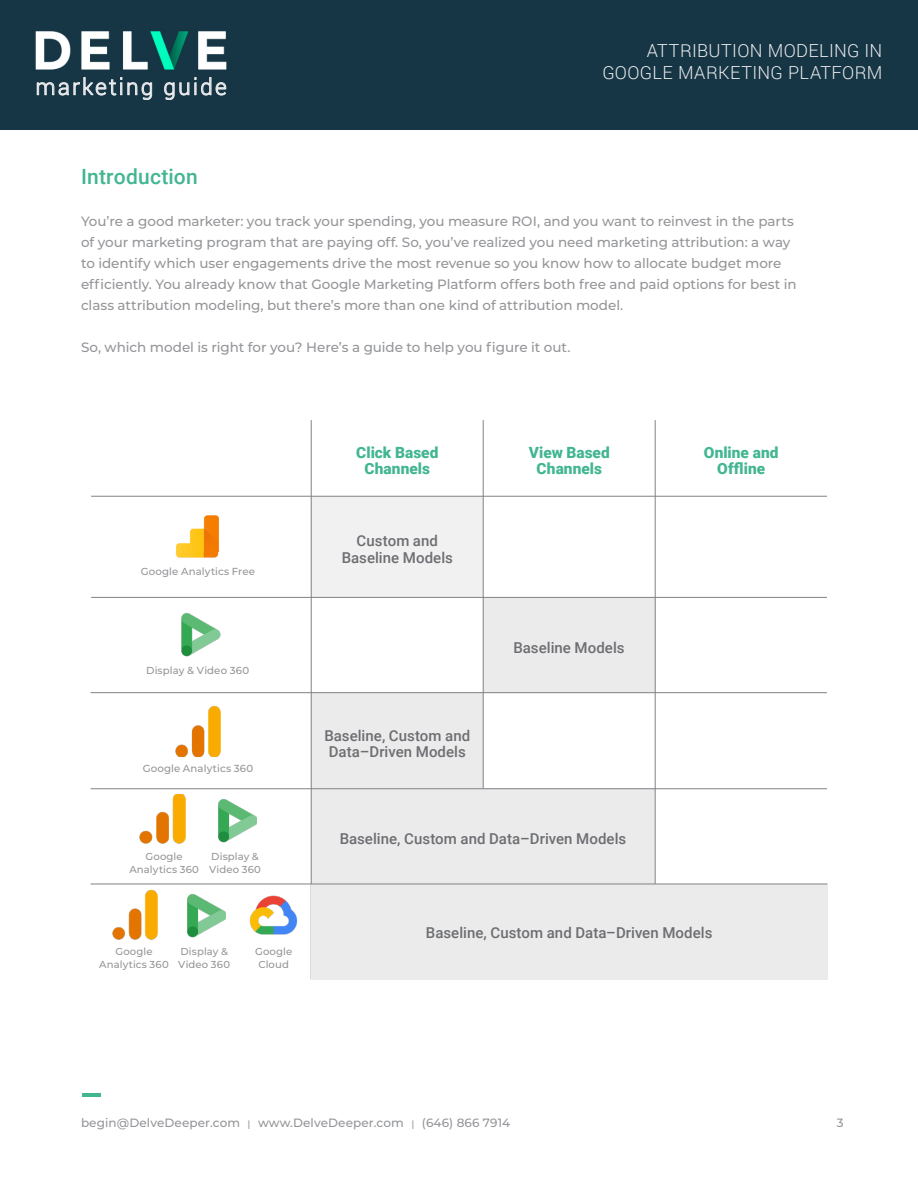
<style>
.page{position:relative;width:918px;height:1188px;background:#fff}
.page>*{position:absolute;margin:0;border:0;box-sizing:border-box;transform-origin:0 0}
.t1{font:300 22.5px "Roboto";letter-spacing:.1em;color:#ebebed}
.t2{font:500 21px "Roboto";letter-spacing:.01em;color:#42b591}
.t3{font:300 18px/22.5px "Roboto";letter-spacing:.02em;color:#ebebed;text-align:right}
.t4{font:900 15.45px/16.4px "Roboto";letter-spacing:.005em;color:#42b591;text-align:center}
.t5{font:500 15px/16.4px "Roboto";letter-spacing:.005em;color:#6d6e71;text-align:center}
.t6{font:500 13.5px/21px "Montserrat";letter-spacing:-.005em;color:#949598}
.t7{font:500 12px "Montserrat";letter-spacing:.01em;color:#949598}
.t8{font:500 10.2px "Montserrat";letter-spacing:.01em;color:#949598}
.t9{font:500 10.05px/12.9px "Montserrat";letter-spacing:.01em;color:#949598;text-align:center}
.s1{font-weight:300;font-size:16.5px}
</style>
<div class="page">
<hr style="left:82px;top:1094px;width:19px;height:3px;background:#42b591">
<div style="left:0;top:0;width:918px;height:130px;background:#163645"></div>
<img style="left:35px;top:31px;width:192px;height:53px">
<svg style="left:37px;top:77px;width:115px;height:23px"></svg>
<svg style="left:164px;top:77px;width:63px;height:23px"></svg>
<div style="left:311px;top:789px;width:344px;height:95px;background:#ebebec"></div>
<div style="left:311px;top:496px;width:172px;height:101px;background:#f1f1f2"></div>
<div style="left:311px;top:693px;width:172px;height:96px;background:#ebebec"></div>
<div style="left:483px;top:597px;width:172px;height:95px;background:#ebebec"></div>
<hr style="left:483px;top:420px;width:1px;height:369px;background:#808285">
<img style="left:175px;top:515px;width:44px;height:38px">
<img style="left:175px;top:553px;width:38px;height:5px">
<svg style="left:213px;top:553px;width:6px;height:5px"></svg>
<img style="left:181px;top:613px;width:40px;height:44px">
<img style="left:112px;top:889px;width:45px;height:51px">
<img style="left:187px;top:894px;width:39px;height:44px">
<img style="left:249px;top:895px;width:48px;height:39px">
<img style="left:140px;top:795px;width:45px;height:49px">
<img style="left:218px;top:799px;width:38px;height:44px">
<img style="left:175px;top:706px;width:46px;height:51px">
<hr style="left:311px;top:420px;width:1px;height:559px;background:#808285">
<hr style="left:91px;top:496px;width:736px;height:1px;background:#808285">
<hr style="left:91px;top:597px;width:736px;height:1px;background:#808285">
<hr style="left:91px;top:692px;width:736px;height:1px;background:#808285">
<hr style="left:91px;top:788px;width:736px;height:1px;background:#808285">
<hr style="left:655px;top:420px;width:1px;height:502px;background:#808285">
<div style="left:311px;top:884px;width:516px;height:95px;background:#ebebec"></div>
<hr style="left:91px;top:884px;width:736px;height:1px;background:#808285">
<h1 class="t1" style="left:36px;top:71px;width:193px">marketing guide</h1>
<h3 class="t3" style="left:602px;top:38px;width:281px">ATTRIBUTION MODELING IN<br>GOOGLE MARKETING PLATFORM</h3>
<h2 class="t2" style="left:81px;top:162px;width:118px">Introduction</h2>
<p class="t6" style="left:81px;top:210px;width:717px">You’re a good marketer: you track your spending, you measure ROI, and you want to reinvest in the parts of your marketing program that are paying off. So, you’ve realized you need marketing attribution: a way to identify which user engagements drive the most revenue so you know how to allocate budget more efficiently. You already know that Google Marketing Platform offers both free and paid options for best in class attribution modeling, but there’s more than one kind of attribution model.</p>
<p class="t6" style="left:81px;top:336px;width:491px">So, which model is right for you? Here’s a guide to help you figure it out.</p>
<p class="t4" style="left:356px;top:444px;width:84px">Click Based<br>Channels</p>
<p class="t4" style="left:529px;top:444px;width:82px">View Based<br>Channels</p>
<p class="t4" style="left:704px;top:444px;width:76px">Online and<br>Offline</p>
<p class="t8" style="left:141px;top:565px;width:116px">Google Analytics Free</p>
<p class="t8" style="left:146px;top:663px;width:105px">Display &amp; Video 360</p>
<p class="t8" style="left:143px;top:761px;width:112px">Google Analytics 360</p>
<p class="t9" style="left:129px;top:849px;width:71px">Google<br>Analytics 360</p>
<p class="t9" style="left:209px;top:850px;width:53px;text-align:left">Display &amp;<br>Video 360</p>
<p class="t9" style="left:99px;top:944px;width:71px">Google<br>Analytics 360</p>
<p class="t9" style="left:178px;top:945px;width:53px;text-align:left">Display &amp;<br>Video 360</p>
<p class="t9" style="left:255px;top:945px;width:39px">Google<br>Cloud</p>
<p class="t5" style="left:342px;top:532px;width:113px">Custom and<br>Baseline Models</p>
<p class="t5" style="left:324px;top:727px;width:147px;text-align:left">Baseline, Custom and<br>Data–Driven Models</p>
<p class="t5" style="left:513px;top:639px;width:113px">Baseline Models</p>
<p class="t5" style="left:340px;top:830px;width:288px">Baseline, Custom and Data–Driven Models</p>
<p class="t5" style="left:426px;top:924px;width:288px">Baseline, Custom and Data–Driven Models</p>
<p class="t7" style="left:81px;top:1115px;width:431px">begin@DelveDeeper.com <span class="s1">ı</span> www.DelveDeeper.com <span class="s1">ı</span> (646) 866 7914</p>
<p class="t7" style="left:837px;top:1115px;width:8px">3</p>
</div>
